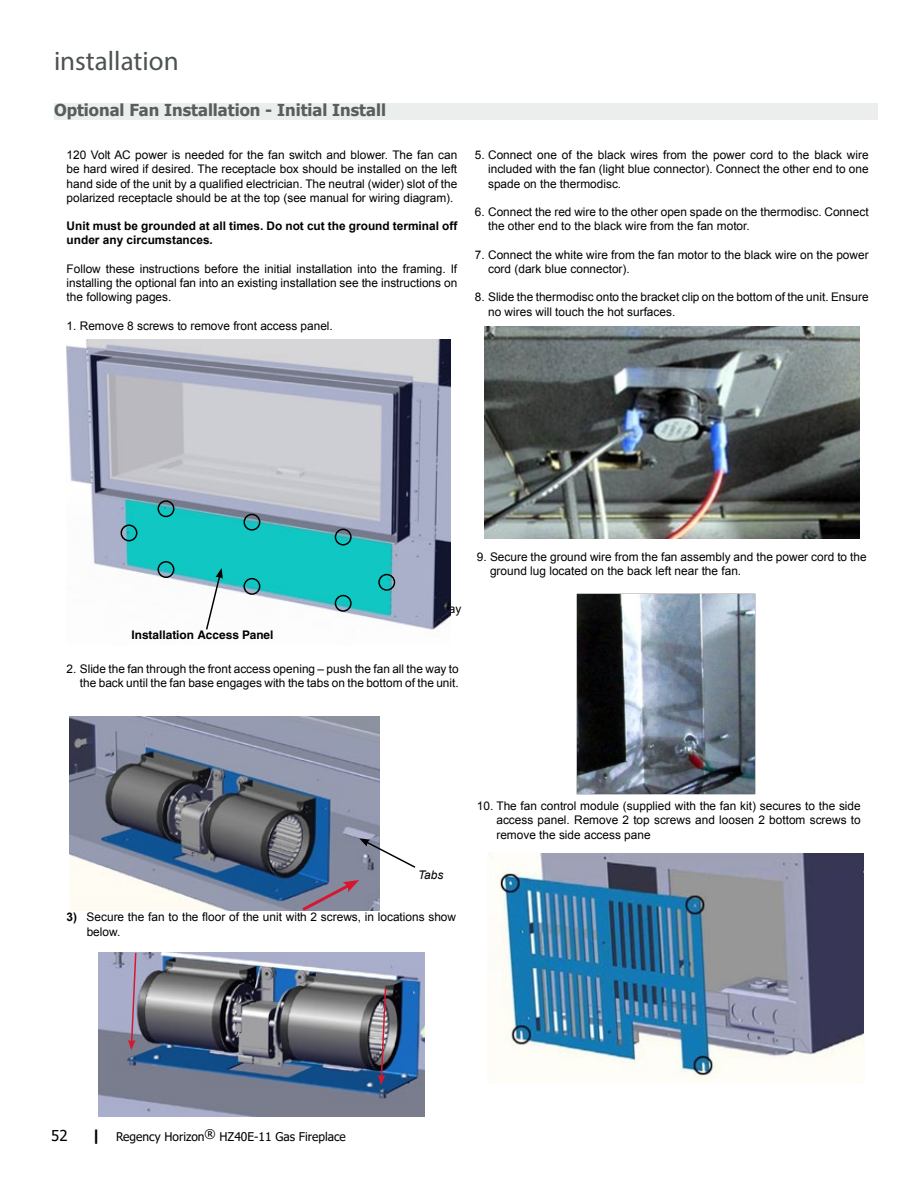
<style>
.page{position:relative;width:918px;height:1188px;background:#fff}
.page>*{position:absolute;margin:0;border:0;box-sizing:border-box;transform-origin:0 0}
.t1{font:27px "Myriad Pro";color:#4d5350}
.t2{font:700 16.5px "Tahoma";color:#585e5c}
.t3{font:15px "Tahoma";color:#000}
.t4{font:12px "Tahoma";color:#000}
.t5{font:11.85px/14.2px "Arial";color:#000}
.t6{font:700 11.85px/14.2px "Arial";color:#000}
.t7{font:700 11.85px "Helvetica";color:#000}
.t8{font:italic 11.85px "Arial";color:#000}
.s1{font-weight:700}
.s2{font-weight:700;font-size:15px}
</style>
<div class="page">
<div style="left:54px;top:104px;width:824px;height:16px;background:#eceeee"></div>
<img style="left:69px;top:716px;width:311px;height:195px">
<svg style="left:359px;top:838px;width:57px;height:31px"></svg>
<svg style="left:299px;top:880px;width:60px;height:31px;background:#7d728d"></svg>
<img style="left:99px;top:953px;width:326px;height:163px">
<svg style="left:128px;top:952px;width:9px;height:98px"></svg>
<svg style="left:378px;top:986px;width:9px;height:99px"></svg>
<img style="left:67px;top:339px;width:384px;height:291px">
<svg style="left:205px;top:568px;width:18px;height:62px"></svg>
<div style="left:158px;top:500px;width:16px;height:17px;border:1px solid #000;border-radius:50%"></div>
<div style="left:243px;top:514px;width:17px;height:17px;border:1px solid #000;border-radius:50%"></div>
<div style="left:335px;top:529px;width:17px;height:17px;border:1px solid #000;border-radius:50%"></div>
<div style="left:335px;top:595px;width:17px;height:17px;border:1px solid #000;border-radius:50%"></div>
<div style="left:378px;top:574px;width:17px;height:17px;border:1px solid #000;border-radius:50%"></div>
<div style="left:243px;top:578px;width:17px;height:17px;border:1px solid #000;border-radius:50%"></div>
<div style="left:158px;top:561px;width:16px;height:17px;border:1px solid #000;border-radius:50%"></div>
<div style="left:121px;top:524px;width:16px;height:17px;border:1px solid #000;border-radius:50%"></div>
<img style="left:484px;top:326px;width:376px;height:213px">
<img style="left:576px;top:593px;width:180px;height:201px">
<img style="left:488px;top:853px;width:376px;height:230px">
<h1 class="t1" style="left:54px;top:44px;width:126px">installation</h1>
<h2 class="t2" style="left:54px;top:99px;width:334px">Optional Fan Installation - Initial Install</h2>
<p class="t5" style="left:67px;top:148px;width:392px;text-align:justify">120 Volt AC power is needed for the fan switch and blower. The fan can be hard wired if desired. The receptacle box should be installed on the left hand side of the unit by a qualified electrician. The neutral (wider) slot of the polarized receptacle should be at the top (see manual for wiring diagram).</p>
<p class="t6" style="left:67px;top:219px;width:392px">Unit must be grounded at all times. Do not cut the ground terminal off under any circumstances.</p>
<p class="t5" style="left:67px;top:262px;width:392px;text-align:justify">Follow these instructions before the initial installation into the framing. If installing the optional fan into an existing installation see the instructions on the following pages.</p>
<p class="t5" style="left:67px;top:319px;width:268px">1. Remove 8 screws to remove front access panel.</p>
<p class="t5" style="left:488px;top:148px;width:382px;text-align:justify;text-indent:-13px">5. Connect one of the black wires from the power cord to the black wire included with the fan (light blue connector). Connect the other end to one spade on the thermodisc.</p>
<p class="t5" style="left:488px;top:205px;width:382px;text-indent:-13px">6. Connect the red wire to the other open spade on the thermodisc. Connect the other end to the black wire from the fan motor.</p>
<p class="t5" style="left:488px;top:248px;width:382px;text-indent:-13px">7. Connect the white wire from the fan motor to the black wire on the power cord (dark blue connector).</p>
<p class="t5" style="left:488px;top:290px;width:382px;text-indent:-13px">8. Slide the thermodisc onto the bracket clip on the bottom of the unit. Ensure no wires will touch the hot surfaces.</p>
<p class="t5" style="left:490px;top:550px;width:378px;text-indent:-13px">9. Secure the ground wire from the fan assembly and the power cord to the ground lug located on the back left near the fan.</p>
<p class="t7" style="left:131px;top:627px;width:144px">Installation Access Panel</p>
<p class="t5" style="left:67px;top:661px;width:394px;text-align:right">2. Slide the fan through the front access opening – push the fan all the way to the back until the fan base engages with the tabs on the bottom of the unit.</p>
<p class="t8" style="left:418px;top:867px;width:27px">Tabs</p>
<p class="t5" style="left:87px;top:910px;width:371px;text-indent:-20px"><span class="s1">3)</span> Secure the fan to the floor of the unit with 2 screws, in locations show below.</p>
<p class="t5" style="left:496px;top:799px;width:366px;text-align:justify;text-indent:-20px">10. The fan control module (supplied with the fan kit) secures to the side access panel. Remove 2 top screws and loosen 2 bottom screws to remove the side access pane</p>
<p class="t3" style="left:51px;top:1126px;width:18px">52</p>
<p class="t4" style="left:91px;top:1129px;width:256px"><span class="s2">|</span> Regency Horizon® HZ40E-11 Gas Fireplace</p>
</div>
